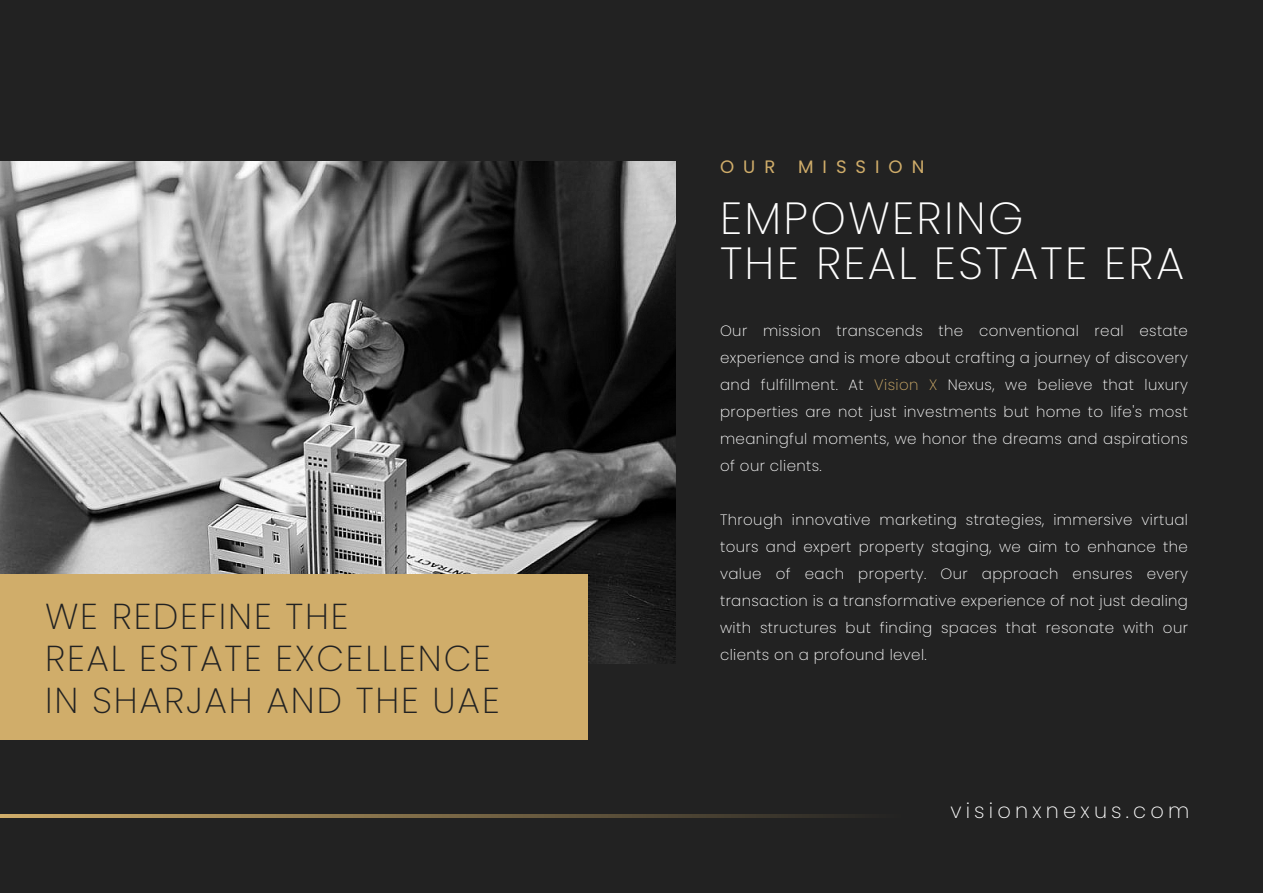
<style>
.page{position:relative;width:1263px;height:893px;background:#222}
.page>*{position:absolute;margin:0;border:0;box-sizing:border-box;transform-origin:0 0}
.t1{font:200 45px/45px "Poppins";letter-spacing:.05em;color:#fff}
.t2{font:200 36px/42px "Poppins";letter-spacing:.05em;color:#222}
.t3{font:200 21px "Poppins";letter-spacing:.2em;color:#fff}
.t4{font:18px "Poppins";letter-spacing:.5em;color:#d0ad6a}
.t5{font:200 15px/27px "Poppins";letter-spacing:.025em;color:#fff;text-align:justify}
.s1{color:#d0ad6a}
</style>
<div class="page">
<svg style="left:0;top:815px;width:848px;height:3px;background:#7e6b47"></svg>
<img style="left:0;top:161px;width:675px;height:503px">
<div style="left:0;top:575px;width:588px;height:165px;background:#d0ad6a"></div>
<h2 class="t2" style="left:45px;top:595px;width:456px">WE REDEFINE THE<br>REAL ESTATE EXCELLENCE<br>IN SHARJAH AND THE UAE</h2>
<p class="t4" style="left:720px;top:156px;width:57px">OUR</p>
<p class="t4" style="left:798px;top:156px;width:128px">MISSION</p>
<h1 class="t1" style="left:720px;top:196px;width:466px">EMPOWERING<br>THE REAL ESTATE ERA</h1>
<p class="t5" style="left:720px;top:317px;width:469px">Our mission transcends the conventional real estate experience and is more about crafting a journey of discovery and fulfillment. At <span class="s1">Vision X</span> Nexus, we believe that luxury properties are not just investments but home to life's most meaningful moments, we honor the dreams and aspirations of our clients.</p>
<p class="t5" style="left:720px;top:506px;width:469px">Through innovative marketing strategies, immersive virtual tours and expert property staging, we aim to enhance the value of each property. Our approach ensures every transaction is a transformative experience of not just dealing with structures but finding spaces that resonate with our clients on a profound level.</p>
<h3 class="t3" style="left:950px;top:798px;width:241px">visionxnexus.com</h3>
</div>
